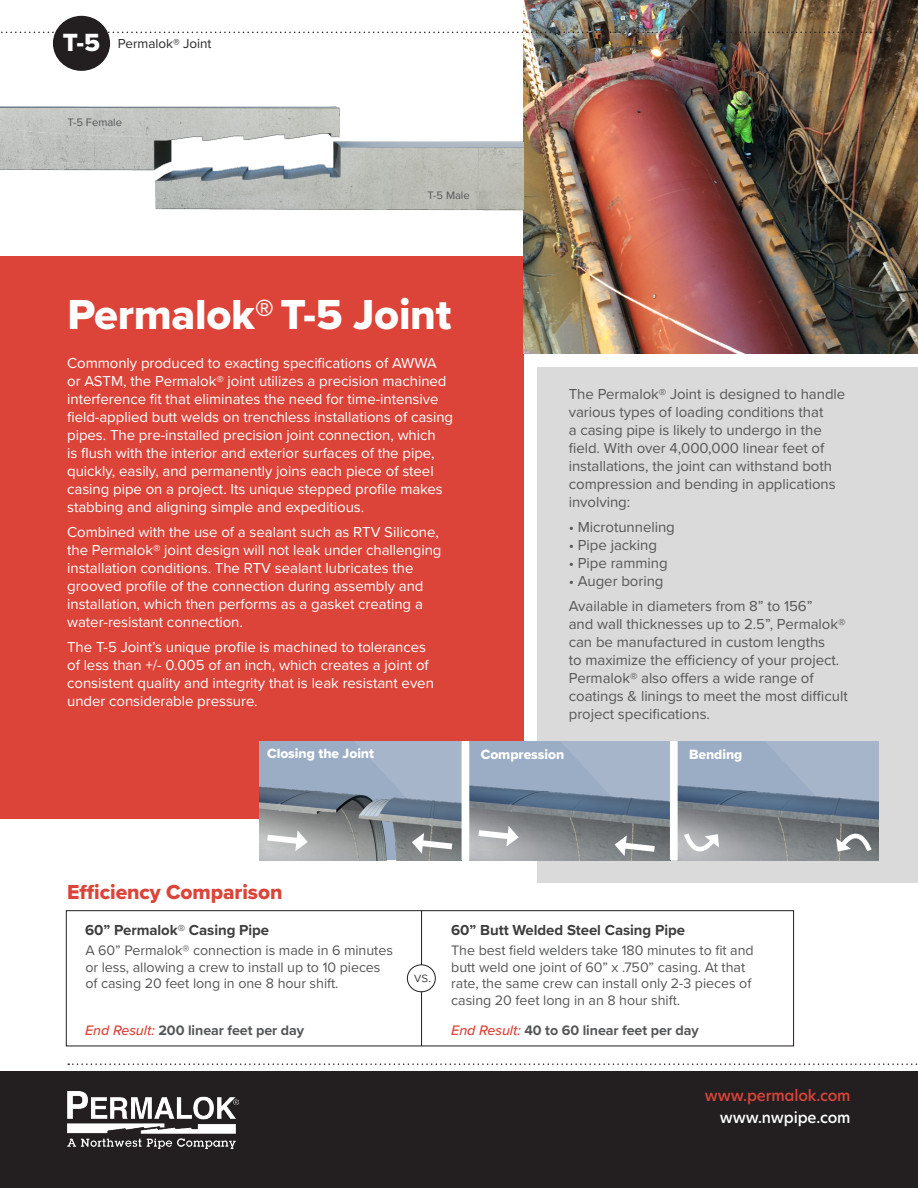
<style>
.page{position:relative;width:918px;height:1188px;background:#fff}
.page>*{position:absolute;margin:0;border:0;box-sizing:border-box;transform-origin:0 0}
.t1{font:43.5px "Proxima Nova Extrabld";letter-spacing:-.005em;color:#fff}
.t2{font:25.8px "Proxima Nova Extrabld";color:#fff}
.t3{font:21px "Proxima Nova Extrabld";letter-spacing:-.005em;color:#dc4439}
.t4{font:15px/18px "Proxima Nova";letter-spacing:-.005em;color:#fff}
.t5{font:15px/18px "Proxima Nova";letter-spacing:-.005em;color:#555759}
.t6{font:700 15px "Proxima Nova";letter-spacing:-.005em;color:#3e3e3f}
.Boby_Copy{font:500 15px "New Hero";letter-spacing:-.01em;color:#dc4439}
.Boby_Copy-2{font:500 15px "New Hero";letter-spacing:-.01em;color:#fff}
.t7{font:300 15px "Proxima Nova";color:#231f20}
.t8{font:14.25px/16.5px "Proxima Nova";letter-spacing:-.005em;color:#555759}
.t9{font:700 14.25px "Proxima Nova";letter-spacing:-.005em;color:#555759}
.t10{font:13.95px "Proxima Nova Extrabld";letter-spacing:-.005em;color:#fff}
.t11{font:13.5px "Proxima Nova";letter-spacing:-.005em;color:#2b292a}
.t12{font:11.25px "Proxima Nova";letter-spacing:-.005em;color:#555759}
.s1{font-size:39px}
.s2{color:#555759}
.s3{font-weight:500;font-style:italic;color:#dc4439}
</style>
<div class="page">
<div style="left:0;top:1072px;width:918px;height:116px;background:#231f20"></div>
<div style="left:0;top:256px;width:524px;height:563px;background:#dc4439"></div>
<img style="left:524px;top:0;width:394px;height:353px">
<img style="left:68px;top:1092px;width:170px;height:57px">
<img style="left:0;top:93px;width:524px;height:140px">
<div style="left:538px;top:367px;width:380px;height:515px;background:#dbdada"></div>
<svg style="left:1px;top:32px;width:878px;height:1px"></svg>
<svg style="left:68px;top:1063px;width:850px;height:2px"></svg>
<div style="left:53px;top:16px;width:57px;height:55px;background:#231f20;border-radius:50%"></div>
<svg style="left:259px;top:741px;width:616px;height:123px;background:#939fac"></svg>
<hr style="left:421px;top:910px;width:1px;height:136px;background:#231f20">
<div style="left:66px;top:910px;width:728px;height:136px;border:1px solid #231f20"></div>
<div style="left:407px;top:965px;width:28px;height:27px;background:#fff;border-radius:50%"></div>
<div style="left:407px;top:965px;width:29px;height:27px;border:1px solid #231f20;border-radius:50%"></div>
<p class="t2" style="left:63px;top:24px;width:39px">T-5</p>
<p class="t11" style="left:118px;top:33px;width:95px">Permalok® Joint</p>
<p class="t12" style="left:68px;top:114px;width:56px">T-5 Female</p>
<p class="t12" style="left:428px;top:187px;width:44px">T-5 Male</p>
<p class="t1" style="left:67px;top:282px;width:386px">Permalok<span class="s1">®</span> T-5 Joint</p>
<p class="t4" style="left:67px;top:354px;width:388px">Commonly produced to exacting specifications of AWWA or ASTM, the Permalok® joint utilizes a precision machined interference fit that eliminates the need for time-intensive field-applied butt welds on trenchless installations of casing pipes. The pre-installed precision joint connection, which<br>is flush with the interior and exterior surfaces of the pipe, quickly, easily, and permanently joins each piece of steel casing pipe on a project. Its unique stepped profile makes stabbing and aligning simple and expeditious.</p>
<p class="t4" style="left:67px;top:522px;width:376px">Combined with the use of a sealant such as RTV Silicone, the Permalok® joint design will not leak under challenging installation conditions. The RTV sealant lubricates the grooved profile of the connection during assembly and installation, which then performs as a gasket creating a water-resistant connection.</p>
<p class="t4" style="left:67px;top:637px;width:368px">The T-5 Joint’s unique profile is machined to tolerances of less than +/- 0.005 of an inch, which creates a joint of consistent quality and integrity that is leak resistant even under considerable pressure.</p>
<p class="t5" style="left:569px;top:384px;width:278px">The Permalok® Joint is designed to handle various types of loading conditions that<br>a casing pipe is likely to undergo in the field. With over 4,000,000 linear feet of installations, the joint can withstand both compression and bending in applications involving:</p>
<p class="t5" style="left:569px;top:517px;width:108px">• Microtunneling</p>
<p class="t5" style="left:569px;top:535px;width:90px">• Pipe jacking</p>
<p class="t5" style="left:569px;top:553px;width:100px">• Pipe ramming</p>
<p class="t5" style="left:569px;top:571px;width:96px">• Auger boring</p>
<p class="t5" style="left:569px;top:596px;width:280px">Available in diameters from 8” to 156”<br>and wall thicknesses up to 2.5”, Permalok® can be manufactured in custom lengths<br>to maximize the efficiency of your project.<br>Permalok® also offers a wide range of coatings &amp; linings to meet the most difficult project specifications.</p>
<p class="t10" style="left:267px;top:743px;width:108px">Closing the Joint</p>
<p class="t10" style="left:481px;top:744px;width:85px">Compression</p>
<p class="t10" style="left:689px;top:744px;width:55px">Bending</p>
<p class="t3" style="left:67px;top:876px;width:217px">Efficiency Comparison</p>
<p class="t6" style="left:85px;top:919px;width:186px">60” Permalok<span class="s2">®</span> Casing Pipe</p>
<p class="t6" style="left:451px;top:919px;width:235px">60” Butt Welded Steel Casing Pipe</p>
<p class="t8" style="left:85px;top:942px;width:309px">A 60” Permalok® connection is made in 6 minutes or less, allowing a crew to install up to 10 pieces of casing 20 feet long in one 8 hour shift.</p>
<p class="t8" style="left:451px;top:942px;width:304px">The best field welders take 180 minutes to fit and butt weld one joint of 60” x .750” casing. At that rate, the same crew can install only 2-3 pieces of casing 20 feet long in an 8 hour shift.</p>
<p class="t7" style="left:414px;top:966px;width:19px">vs.</p>
<p class="t9" style="left:85px;top:1019px;width:220px"><span class="s3">End Result:</span> 200 linear feet per day</p>
<p class="t9" style="left:451px;top:1019px;width:249px"><span class="s3">End Result:</span> 40 to 60 linear feet per day</p>
<p class="Boby_Copy" style="left:705px;top:1085px;width:147px">www.permalok.com</p>
<p class="Boby_Copy-2" style="left:720px;top:1108px;width:132px">www.nwpipe.com</p>
</div>
